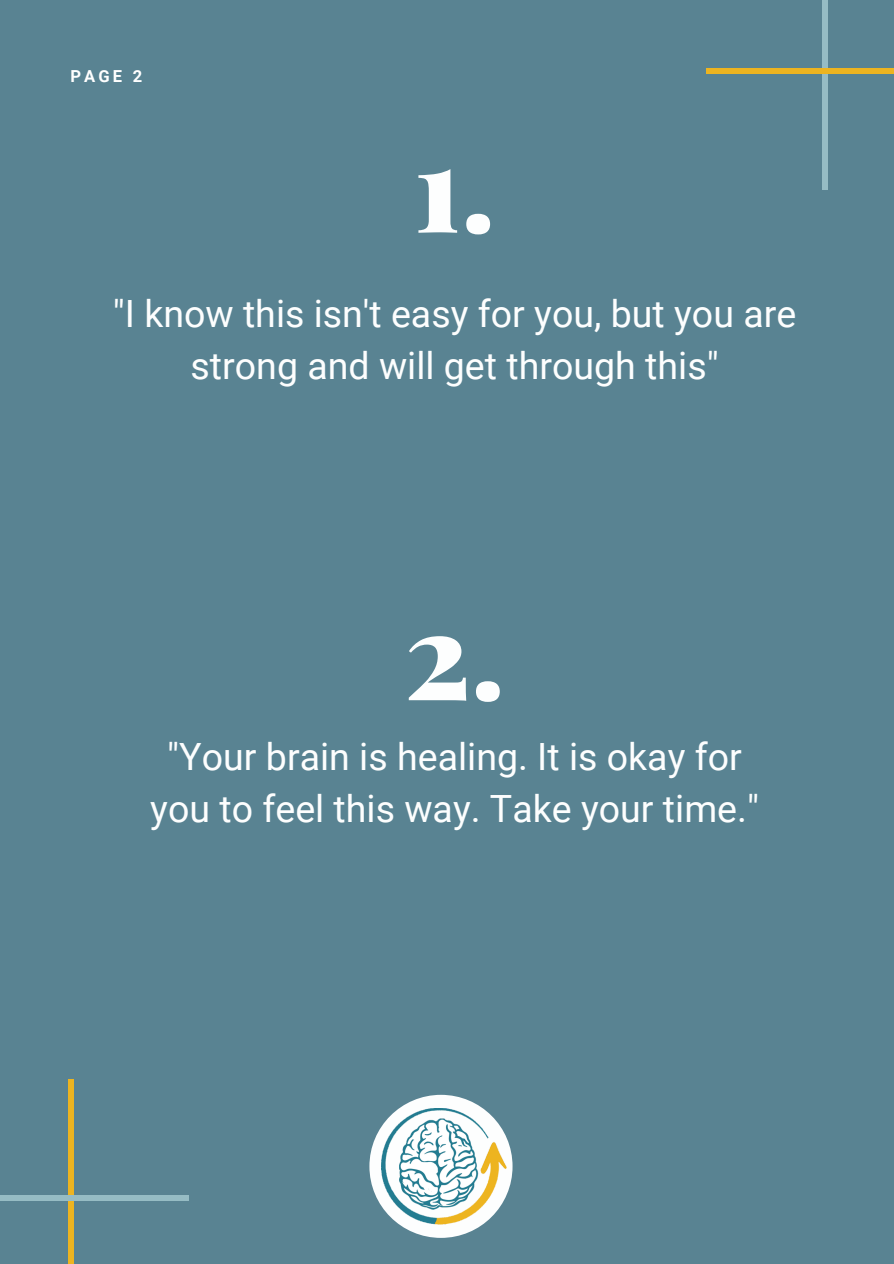
<style>
.page{position:relative;width:894px;height:1264px;background:#fff}
.page>*{position:absolute;margin:0;border:0;box-sizing:border-box;transform-origin:0 0}
.t1{font:900 120.15px "Playfair Display";color:#fdfefe}
.t2{font:37.5px/51.8px "Roboto";color:#fdfefe;text-align:center}
.t3{font:700 16.5px "Roboto";color:#fff}
</style>
<div class="page">
<div style="left:0;top:0;width:893px;height:1263px;background:#598392"></div>
<div style="left:822px;top:0;width:6px;height:190px;background:#96bcc4"></div>
<div style="left:706px;top:68px;width:187px;height:6px;background:#edb420"></div>
<div style="left:68px;top:1079px;width:5px;height:184px;background:#edb420"></div>
<div style="left:0;top:1195px;width:189px;height:6px;background:#96bcc4"></div>
<div style="left:369px;top:1094px;width:143px;height:143px;background:#fdfefe;border-radius:50%"></div>
<img style="left:381px;top:1108px;width:125px;height:116px">
<p class="t3" style="left:70px;top:67px;width:73px">PAGE 2</p>
<p class="t1" style="left:414px;top:103px;width:82px">1.</p>
<p class="t2" style="left:113px;top:288px;width:685px">"I know this isn't easy for you, but you are strong and will get through this"</p>
<p class="t1" style="left:404px;top:570px;width:102px">2.</p>
<p class="t2" style="left:150px;top:731px;width:610px">"Your brain is healing. It is okay for you to feel this way. Take your time."</p>
</div>
